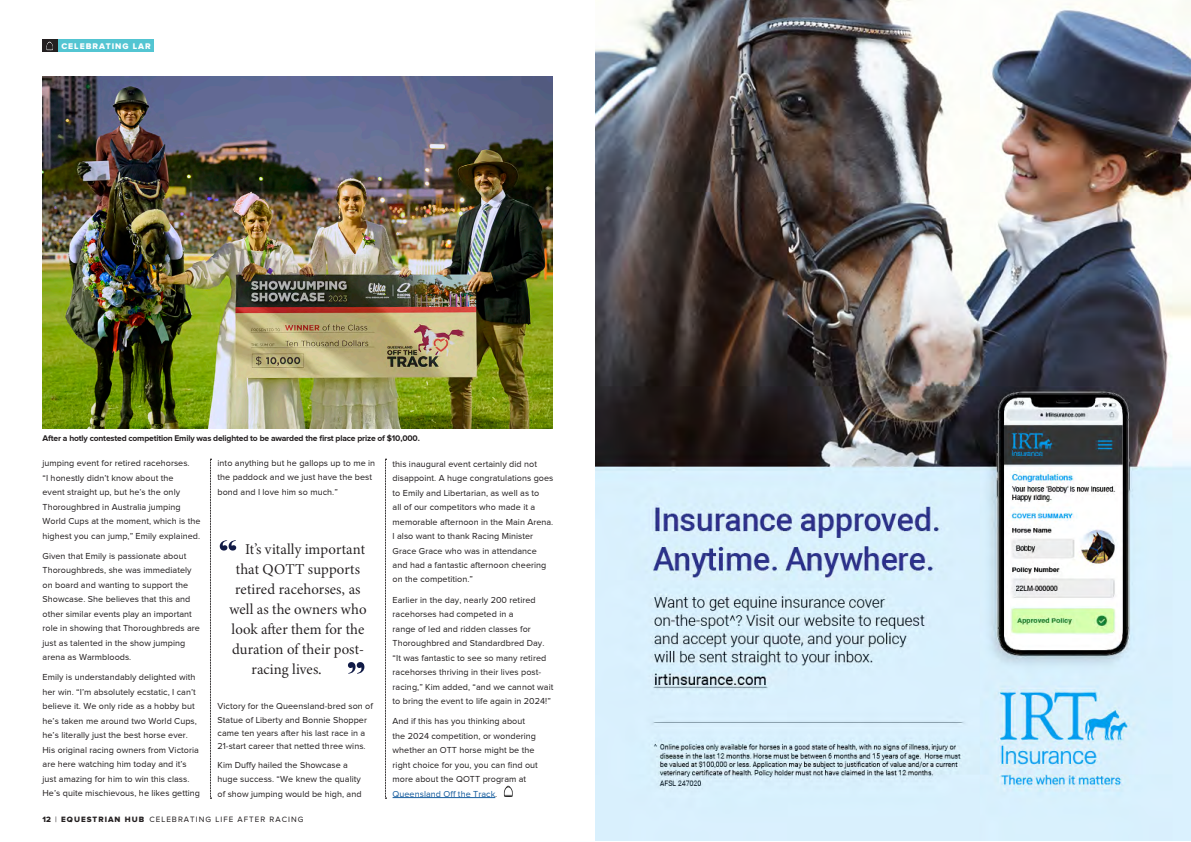
<style>
.page{position:relative;width:1191px;height:842px;background:#fff}
.page>*{position:absolute;margin:0;border:0;box-sizing:border-box;transform-origin:0 0}
.BODY{font:15px "Minion Variable Concept";letter-spacing:.005em;color:#231f20}
.BODY-2{font:9px/14.5px "Proxima Nova";letter-spacing:.005em;color:#231f20}
.BODY-3{font:700 8.5px "Proxima Nova";letter-spacing:-.02em;color:#231f20}
.t1{font:8.5px "Proxima Nova Extrabld";letter-spacing:.12em;color:#fff}
.t2{font:8px "Proxima Nova";letter-spacing:.13em;color:#231f20}
.s1{font-family:"Proxima Nova Extrabld"}
.s2{color:#175d9e}
</style>
<div class="page">
<hr style="left:392px;top:797px;width:103px;height:1px;background:#175d9e">
<svg style="left:210px;top:459px;width:1px;height:340px"></svg>
<svg style="left:385px;top:459px;width:1px;height:340px"></svg>
<svg style="left:503px;top:785px;width:10px;height:11px"></svg>
<img style="left:43px;top:77px;width:510px;height:351px">
<svg style="left:220px;top:540px;width:16px;height:10px"></svg>
<svg style="left:348px;top:662px;width:16px;height:12px"></svg>
<img style="left:595px;top:0;width:596px;height:840px">
<div style="left:42px;top:40px;width:18px;height:12px;background:#231f20"></div>
<svg style="left:46px;top:41px;width:7px;height:10px"></svg>
<div style="left:59px;top:40px;width:95px;height:12px;background:#53c5d2"></div>
<p class="t1" style="left:61px;top:43px;width:91px">CELEBRATING LAR</p>
<p class="BODY-3" style="left:43px;top:433px;width:379px">After a hotly contested competition Emily was delighted to be awarded the first place prize of $10,000.</p>
<p class="BODY-2" style="left:43px;top:456px;width:160px">jumping event for retired racehorses.<br>“I honestly didn’t know about the<br>event straight up, but he’s the only Thoroughbred in Australia jumping World Cups at the moment, which is the highest you can jump,” Emily explained.</p>
<p class="BODY-2" style="left:43px;top:548px;width:159px">Given that Emily is passionate about Thoroughbreds, she was immediately on board and wanting to support the Showcase. She believes that this and other similar events play an important role in showing that Thoroughbreds are just as talented in the show jumping arena as Warmbloods.</p>
<p class="BODY-2" style="left:43px;top:670px;width:159px">Emily is understandably delighted with her win. “I’m absolutely ecstatic, I can’t believe it. We only ride as a hobby but he’s taken me around two World Cups, he’s literally just the best horse ever.<br>His original racing owners from Victoria are here watching him today and it’s just amazing for him to win this class.<br>He’s quite mischievous, he likes getting</p>
<p class="BODY-2" style="left:217px;top:456px;width:159px;line-height:14.2px">into anything but he gallops up to me in the paddock and we just have the best bond and I love him so much.”</p>
<p class="BODY" style="left:245px;top:538px;width:122px">It’s vitally important</p>
<p class="BODY" style="left:236px;top:558px;width:126px">that QOTT supports</p>
<p class="BODY" style="left:235px;top:578px;width:127px">retired racehorses, as</p>
<p class="BODY" style="left:229px;top:598px;width:139px">well as the owners who</p>
<p class="BODY" style="left:231px;top:618px;width:134px">look after them for the</p>
<p class="BODY" style="left:232px;top:638px;width:133px">duration of their post-</p>
<p class="BODY" style="left:251px;top:658px;width:71px">racing lives.</p>
<p class="BODY-2" style="left:217px;top:700px;width:157px;line-height:13.2px">Victory for the Queensland-bred son of Statue of Liberty and Bonnie Shopper came ten years after his last race in a 21-start career that netted three wins.</p>
<p class="BODY-2" style="left:217px;top:758px;width:145px;line-height:14.2px">Kim Duffy hailed the Showcase a huge success. “We knew the quality of show jumping would be high, and</p>
<p class="t2" style="left:43px;top:815px;width:262px"><span class="s1">12</span> | <span class="s1">EQUESTRIAN HUB</span> CELEBRATING LIFE AFTER RACING</p>
<p class="BODY-2" style="left:392px;top:456px;width:162px">this inaugural event certainly did not disappoint. A huge congratulations goes to Emily and Libertarian, as well as to<br>all of our competitors who made it a memorable afternoon in the Main Arena.<br>I also want to thank Racing Minister Grace Grace who was in attendance and had a fantastic afternoon cheering on the competition.”</p>
<p class="BODY-2" style="left:392px;top:592px;width:162px">Earlier in the day, nearly 200 retired racehorses had competed in a<br>range of led and ridden classes for Thoroughbred and Standardbred Day. “It was fantastic to see so many retired racehorses thriving in their lives post&shy;racing,” Kim added, “and we cannot wait to bring the event to life again in 2024!”</p>
<p class="BODY-2" style="left:392px;top:714px;width:147px">And if this has you thinking about the 2024 competition, or wondering whether an OTT horse might be the right choice for you, you can find out more about the QOTT program at<br><span class="s2">Queensland Off the Track</span>.</p>
</div>
